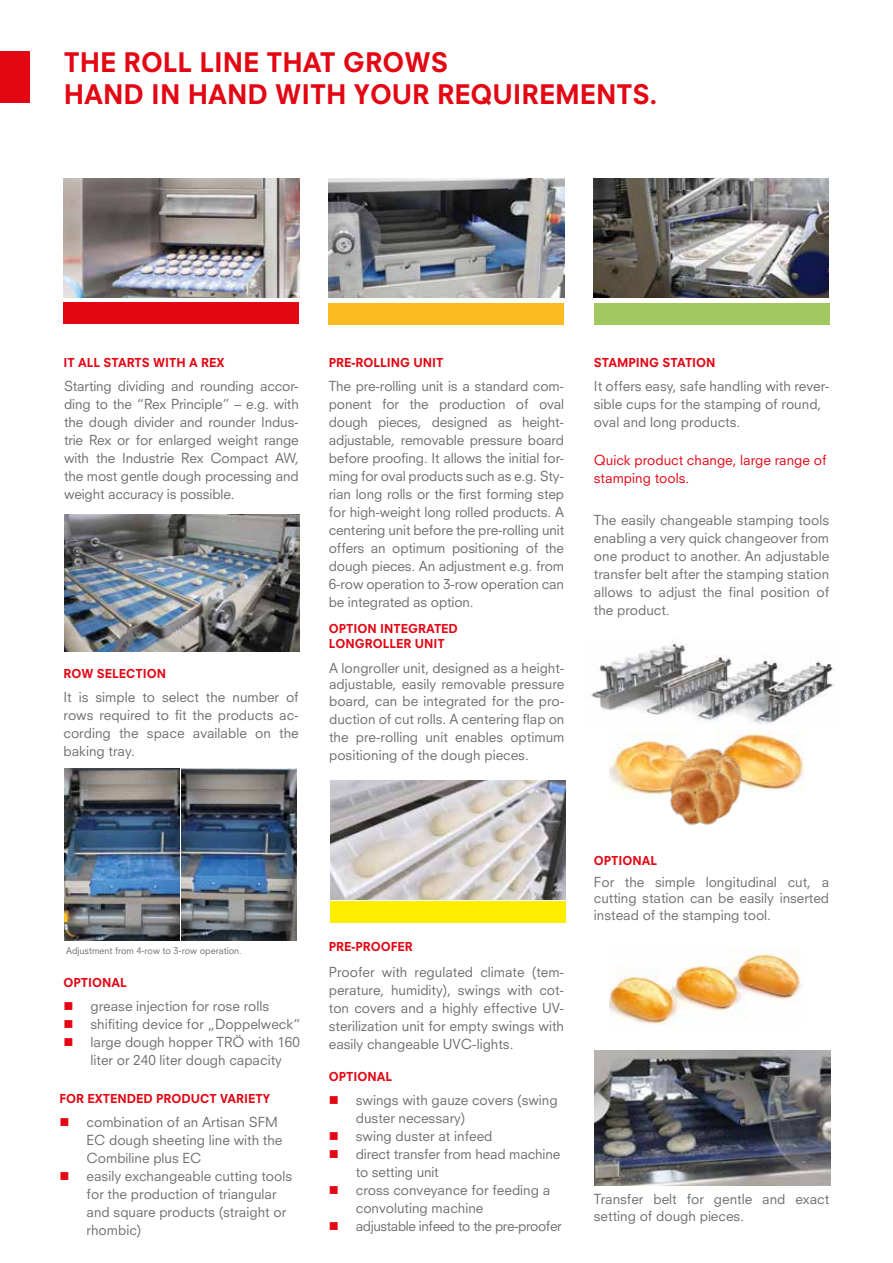
<style>
.page{position:relative;width:893px;height:1263px;background:#fff}
.page>*{position:absolute;margin:0;border:0;box-sizing:border-box;transform-origin:0 0}
.t1{font:800 26.25px/31.5px "Neuzeit S";color:#e30613}
.t2{font:13.5px/18px "Neuzeit S";color:#706f6f;text-align:justify}
.t3{font:13.5px/18px "Neuzeit S";color:#e30613}
.t4{font:800 12px/14.4px "Neuzeit S";color:#e30613}
.t5{font:9px "Neuzeit S";color:#706f6f}
</style>
<div class="page">
<div style="left:0;top:51px;width:30px;height:52px;background:#e30613"></div>
<div style="left:64px;top:302px;width:235px;height:21px;background:#e30613"></div>
<div style="left:329px;top:303px;width:235px;height:21px;background:#fbbb21"></div>
<div style="left:594px;top:303px;width:235px;height:21px;background:#a1c861"></div>
<img style="left:64px;top:515px;width:235px;height:136px">
<img style="left:64px;top:179px;width:235px;height:119px">
<img style="left:594px;top:179px;width:235px;height:119px">
<img style="left:329px;top:179px;width:235px;height:119px">
<img style="left:64px;top:768px;width:115px;height:173px">
<img style="left:181px;top:768px;width:115px;height:173px">
<div style="left:330px;top:901px;width:235px;height:21px;background:#fe0"></div>
<img style="left:591px;top:640px;width:242px;height:84px">
<img style="left:742px;top:731px;width:62px;height:60px">
<img style="left:610px;top:733px;width:30px;height:60px">
<img style="left:640px;top:730px;width:102px;height:95px">
<img style="left:610px;top:950px;width:191px;height:75px">
<img style="left:594px;top:1050px;width:236px;height:136px">
<img style="left:331px;top:781px;width:234px;height:119px">
<h1 class="t1" style="left:64px;top:47px;width:595px">THE ROLL LINE THAT GROWS<br>HAND IN HAND WITH YOUR REQUIREMENTS.</h1>
<p class="t4" style="left:64px;top:355px;width:163px">IT ALL STARTS WITH A REX</p>
<p class="t2" style="left:64px;top:377px;width:236px">Starting dividing and rounding accor&shy;ding to the “Rex Principle” – e.g. with the dough divider and rounder Indus&shy;trie Rex or for enlarged weight range with the Industrie Rex Compact AW, the most gentle dough processing and weight accuracy is possible.</p>
<p class="t4" style="left:64px;top:666px;width:104px">ROW SELECTION</p>
<p class="t2" style="left:64px;top:687px;width:237px">It is simple to select the number of rows required to fit the products ac&shy;cording the space available on the baking tray.</p>
<p class="t4" style="left:329px;top:355px;width:116px">PRE-ROLLING UNIT</p>
<p class="t2" style="left:329px;top:377px;width:237px">The pre-rolling unit is a standard com&shy;ponent for the production of oval dough pieces, designed as height&shy;adjustable, removable pressure board before proofing. It allows the initial for&shy;ming for oval products such as e.g. Sty&shy;rian long rolls or the first forming step for high-weight long rolled products. A centering unit before the pre-rolling unit offers an optimum positioning of the dough pieces. An adjustment e.g. from 6-row operation to 3-row operation can be integrated as option.</p>
<p class="t4" style="left:329px;top:622px;width:131px">OPTION INTEGRATED<br>LONGROLLER UNIT</p>
<p class="t2" style="left:329px;top:659px;width:237px;line-height:16.5px">A longroller unit, designed as a height&shy;adjustable, easily removable pressure board, can be integrated for the pro-</p>
<p class="t2" style="left:329px;top:710px;width:237px">duction of cut rolls. A centering flap on the pre-rolling unit enables optimum positioning of the dough pieces.</p>
<p class="t4" style="left:594px;top:355px;width:123px">STAMPING STATION</p>
<p class="t2" style="left:594px;top:377px;width:237px;text-align:left">It offers easy, safe handling with rever&shy;sible cups for the stamping of round, oval and long products.</p>
<p class="t3" style="left:594px;top:451px;width:234px">Quick product change, large range of stamping tools.</p>
<p class="t2" style="left:594px;top:511px;width:237px">The easily changeable stamping tools enabling a very quick changeover from one product to another. An adjustable transfer belt after the stamping station allows to adjust the final position of the product.</p>
<p class="t5" style="left:66px;top:945px;width:177px">Adjustment from 4-row to 3-row operation.</p>
<p class="t4" style="left:64px;top:975px;width:65px">OPTIONAL</p>
<p class="t2" style="left:91px;top:997px;width:212px;text-align:left">grease injection for rose rolls shifiting device for „Doppelweck“ large dough hopper TRÖ with 160 liter or 240 liter dough capacity</p>
<p class="t4" style="left:60px;top:1092px;width:212px">FOR EXTENDED PRODUCT VARIETY</p>
<p class="t2" style="left:87px;top:1113px;width:207px;text-align:left">combination of an Artisan SFM<br>EC dough sheeting line with the<br>Combiline plus EC<br>easily exchangeable cutting tools for the production of triangular and square products (straight or rhombic)</p>
<p class="t4" style="left:329px;top:939px;width:85px">PRE-PROOFER</p>
<p class="t2" style="left:329px;top:963px;width:237px">Proofer with regulated climate (tem&shy;perature, humidity), swings with cot&shy;ton covers and a highly effective UV&shy;sterilization unit for empty swings with easily changeable UVC-lights.</p>
<p class="t4" style="left:329px;top:1069px;width:65px">OPTIONAL</p>
<p class="t2" style="left:356px;top:1091px;width:207px;text-align:left">swings with gauze covers (swing duster necessary)<br>swing duster at infeed<br>direct transfer from head machine to setting unit<br>cross conveyance for feeding a convoluting machine<br>adjustable infeed to the pre-proofer</p>
<p class="t4" style="left:594px;top:853px;width:65px">OPTIONAL</p>
<p class="t2" style="left:594px;top:873px;width:237px;line-height:16.5px">For the simple longitudinal cut, a cutting station can be easily inserted instead of the stamping tool.</p>
<p class="t2" style="left:594px;top:1191px;width:237px;line-height:16.5px">Transfer belt for gentle and exact setting of dough pieces.</p>
</div>
